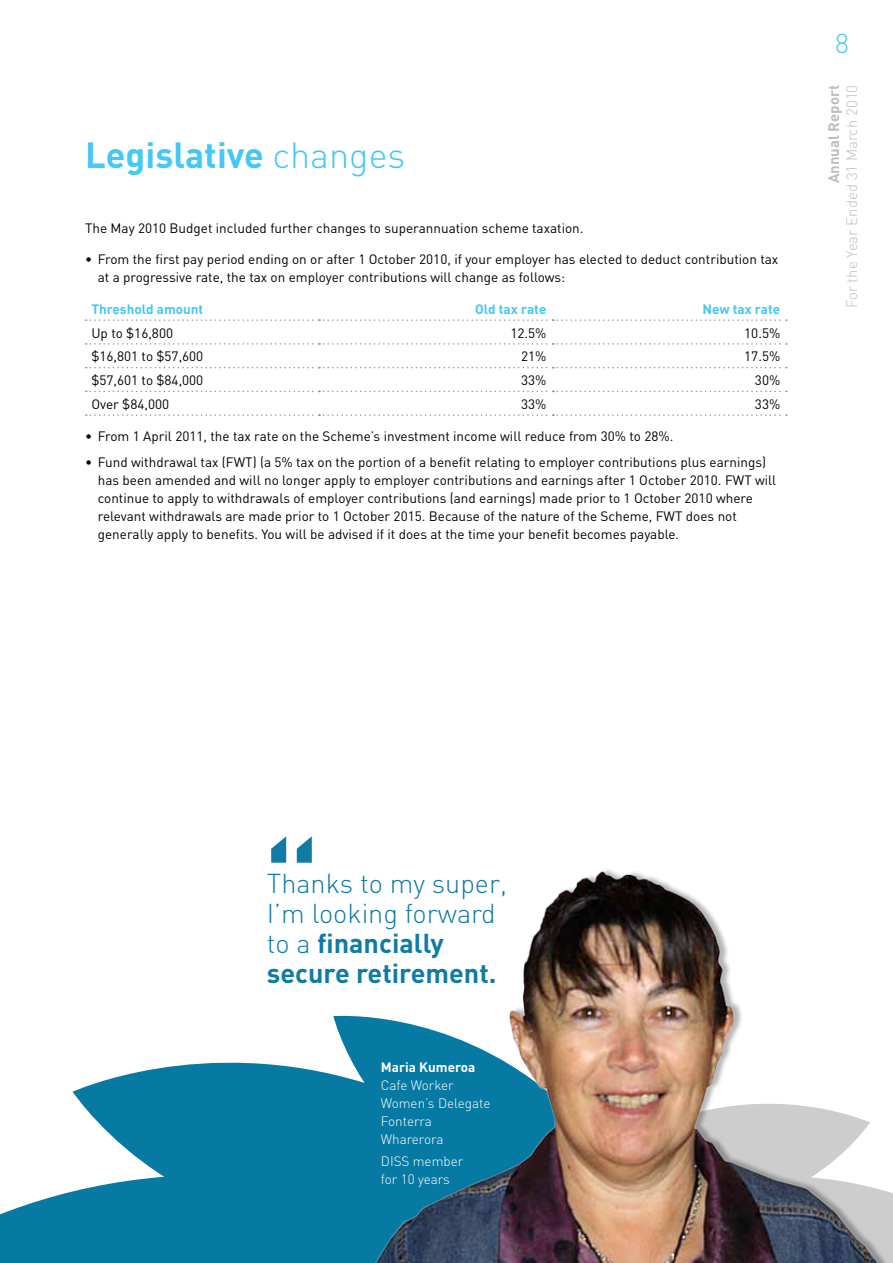
<style>
.page{position:relative;width:893px;height:1263px;background:#fff}
.page>*{position:absolute;margin:0;border:0;box-sizing:border-box;transform-origin:0 0}
.t1{font:500 133.95px "DIN";color:#107ba4}
.t2{font:700 36px "DIN";color:#44c8f5}
.t3{font:300 27px/30px "DIN";color:#107ba4}
.t4{font:300 27px "DIN";color:#44c8f5}
.t5{font:300 15px "DIN";color:#bcbec0}
.t6{font:700 15px "DIN";color:#bcbec0}
.t7{font:13.5px/18px "DIN";color:#000}
.t8{font:300 13.5px/18px "DIN";color:#fff}
.t9{font:700 13.5px "DIN";color:#44c8f5}
.t10{font:700 13.5px "DIN";color:#fff}
.s1{font-weight:300}
.s2{font-weight:700}
</style>
<div class="page">
<svg style="left:0;top:1015px;width:346px;height:248px;fill:#067aa2"></svg>
<img style="left:346px;top:869px;width:546px;height:394px">
<svg style="left:86px;top:319px;width:701px;height:2px"></svg>
<svg style="left:86px;top:343px;width:701px;height:2px"></svg>
<svg style="left:86px;top:367px;width:701px;height:1px"></svg>
<svg style="left:86px;top:391px;width:701px;height:1px"></svg>
<svg style="left:86px;top:414px;width:701px;height:2px"></svg>
<h2 class="t2" style="left:85px;top:132px;width:322px">Legislative <span class="s1">changes</span></h2>
<p class="t7" style="left:85px;top:219px;width:500px">The May 2010 Budget included further changes to superannuation scheme taxation.</p>
<p class="t7" style="left:98px;top:250px;width:682px;text-indent:-13px">• From the first pay period ending on or after 1 October 2010, if your employer has elected to deduct contribution tax at a progressive rate, the tax on employer contributions will change as follows:</p>
<p class="t9" style="left:91px;top:300px;width:113px">Threshold amount</p>
<p class="t9" style="left:475px;top:300px;width:73px">Old tax rate</p>
<p class="t9" style="left:702px;top:300px;width:79px">New tax rate</p>
<p class="t7" style="left:91px;top:323px;width:83px">Up to $16,800</p>
<p class="t7" style="left:510px;top:323px;width:38px">12.5%</p>
<p class="t7" style="left:744px;top:323px;width:38px">10.5%</p>
<p class="t7" style="left:91px;top:347px;width:113px">$16,801 to $57,600</p>
<p class="t7" style="left:521px;top:347px;width:27px">21%</p>
<p class="t7" style="left:744px;top:347px;width:38px">17.5%</p>
<p class="t7" style="left:91px;top:371px;width:113px">$57,601 to $84,000</p>
<p class="t7" style="left:521px;top:371px;width:27px">33%</p>
<p class="t7" style="left:755px;top:371px;width:27px">30%</p>
<p class="t7" style="left:91px;top:395px;width:79px">Over $84,000</p>
<p class="t7" style="left:521px;top:395px;width:27px">33%</p>
<p class="t7" style="left:755px;top:395px;width:27px">33%</p>
<p class="t7" style="left:85px;top:426px;width:590px">• From 1 April 2011, the tax rate on the Scheme’s investment income will reduce from 30% to 28%.</p>
<p class="t7" style="left:98px;top:453px;width:680px;text-indent:-13px">• Fund withdrawal tax (FWT) (a 5% tax on the portion of a benefit relating to employer contributions plus earnings) has been amended and will no longer apply to employer contributions and earnings after 1 October 2010. FWT will continue to apply to withdrawals of employer contributions (and earnings) made prior to 1 October 2010 where relevant withdrawals are made prior to 1 October 2015. Because of the nature of the Scheme, FWT does not generally apply to benefits. You will be advised if it does at the time your benefit becomes payable.</p>
<h3 class="t4" style="left:835px;top:27px;width:15px">8</h3>
<p class="t6" style="left:824px;top:183px;width:100px;rotate:-90deg">Annual Report</p>
<p class="t5" style="left:842px;top:308px;width:225px;rotate:-90deg">For the Year Ended 31 March 2010</p>
<h1 class="t1" style="left:261px;top:810px;width:63px">“</h1>
<h3 class="t3" style="left:267px;top:868px;width:242px">Thanks to my super,<br>I’m looking forward to a <span class="s2">financially secure retirement.</span></h3>
<p class="t10" style="left:381px;top:1058px;width:96px">Maria Kumeroa</p>
<p class="t8" style="left:381px;top:1076px;width:111px">Cafe Worker<br>Women’s Delegate<br>Fonterra<br>Wharerora</p>
<p class="t8" style="left:381px;top:1152px;width:84px">DISS member for 10 years</p>
</div>
